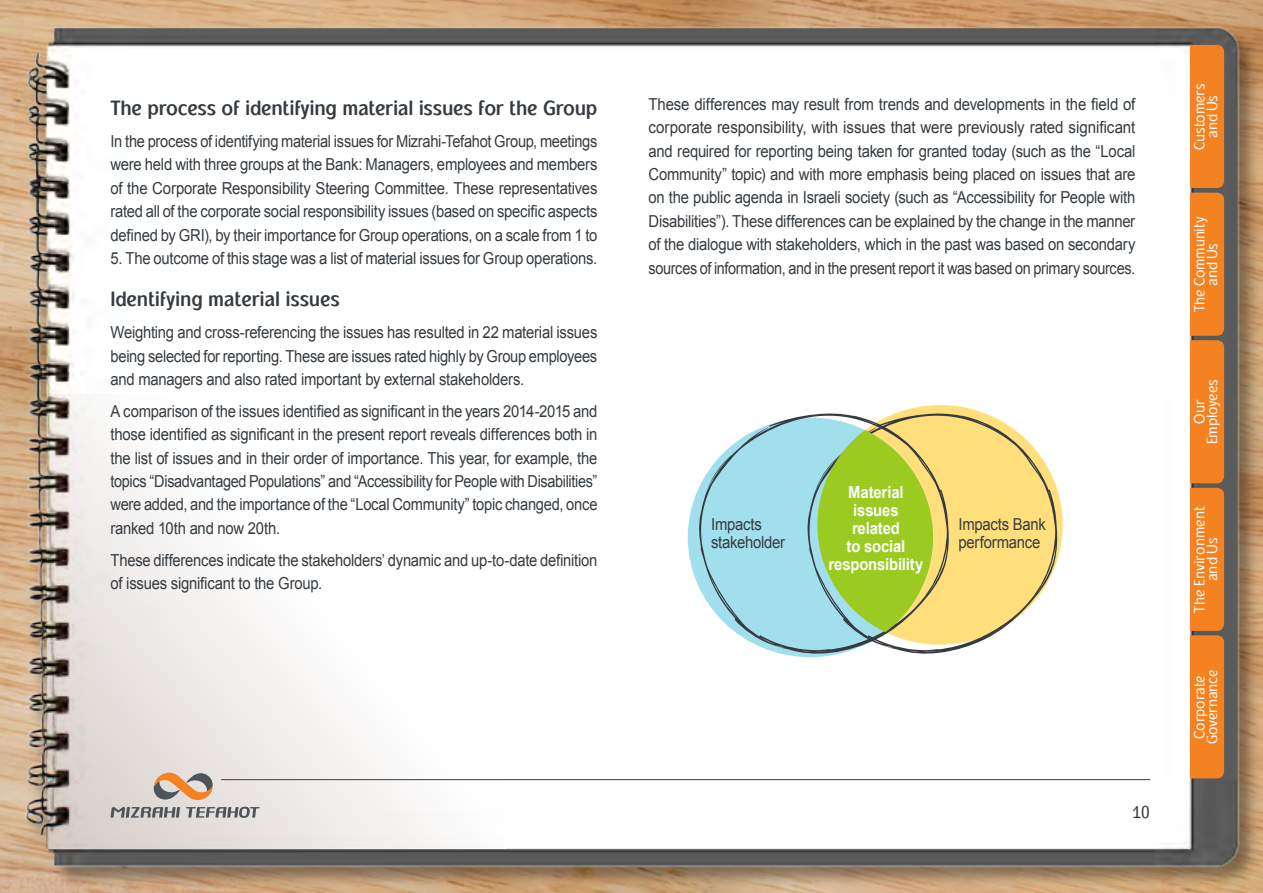
<style>
.page{position:relative;width:1263px;height:893px;background:#fff}
.page>*{position:absolute;margin:0;border:0;box-sizing:border-box;transform-origin:0 0}
.t1{font:25.5px "Fb Joker";color:#353b40;scale:.9 1}
.t2{font:700 21px "Fb Typograph Eng";letter-spacing:-.015em;color:#353b40;scale:.9 1}
.t3{font:16.5px/23.4px "Arial";letter-spacing:-.015em;color:#353b40;scale:.9 1}
.t4{font:16.5px/23.4px "Arial";letter-spacing:-.015em;color:#353b40;text-align:justify;scale:.91 1}
.t5{font:16.5px/23.4px "Arial";letter-spacing:-.015em;color:#353b40;text-align:justify;scale:.89 1}
.t6{font:700 16.5px "Arial";letter-spacing:-.01em;color:#fff;scale:.9 1}
.t7{font:15px/12.8px "Fb Typograph Eng";letter-spacing:-.01em;color:#fff;text-align:center;scale:.9 1}
.t8{font:15px/12.8px "Fb Typograph Eng";letter-spacing:.01em;color:#fff;text-align:center;scale:.9 1}
</style>
<div class="page">
<img style="left:0;top:0;width:799px;height:323px">
<img style="left:5px;top:13px;width:1258px;height:878px">
<svg style="left:47px;top:394px;width:458px;height:454px"></svg>
<svg style="left:111px;top:773px;width:149px;height:45px;background:#cabeb6"></svg>
<svg style="left:698px;top:409px;width:109px;height:245px;fill:#a2dfed"></svg>
<svg style="left:807px;top:409px;width:251px;height:245px;fill:#ffdf7c"></svg>
<svg style="left:817px;top:430px;width:116px;height:202px;background:#a6cc4a"></svg>
<svg style="left:1190px;top:45px;width:34px;height:733px;background:#f08122"></svg>
<hr style="left:221px;top:779px;width:929px;height:1px;background:#4d545a">
<p class="t2" style="left:111px;top:94px;width:542px">The process of identifying material issues for the Group</p>
<p class="t5" style="left:111px;top:130px;width:549px">In the process of identifying material issues for Mizrahi-Tefahot Group, meetings were held with three groups at the Bank: Managers, employees and members of the Corporate Responsibility Steering Committee. These representatives rated all of the corporate social responsibility issues (based on specific aspects defined by GRI), by their importance for Group operations, on a scale from 1 to</p>
<p class="t3" style="left:111px;top:247px;width:542px">5. The outcome of this stage was a list of material issues for Group operations.</p>
<p class="t2" style="left:111px;top:285px;width:256px">Identifying material issues</p>
<p class="t3" style="left:111px;top:321px;width:542px;text-align:justify">Weighting and cross-referencing the issues has resulted in 22 material issues being selected for reporting. These are issues rated highly by Group employees and managers and also rated important by external stakeholders.</p>
<p class="t3" style="left:111px;top:399px;width:543px;text-align:justify">A comparison of the issues identified as significant in the years 2014-2015 and those identified as significant in the present report reveals differences both in the list of issues and in their order of importance. This year, for example, the topics “Disadvantaged Populations” and “Accessibility for People with Disabilities” were added, and the importance of the “Local Community” topic changed, once ranked 10th and now 20th.</p>
<p class="t3" style="left:111px;top:548px;width:542px">These differences indicate the stakeholders’ dynamic and up-to-date definition of issues significant to the Group.</p>
<p class="t4" style="left:648px;top:92px;width:537px">These differences may result from trends and developments in the field of corporate responsibility, with issues that were previously rated significant and required for reporting being taken for granted today (such as the “Local Community” topic) and with more emphasis being placed on issues that are on the public agenda in Israeli society (such as “Accessibility for People with Disabilities”). These differences can be explained by the change in the manner of the dialogue with stakeholders, which in the past was based on secondary sources of information, and in the present report it was based on primary sources.</p>
<p class="t6" style="left:848px;top:481px;width:25px">Materi</p>
<p class="t6" style="left:891px;top:481px;width:15px">al</p>
<p class="t6" style="left:853px;top:499px;width:52px">issues</p>
<p class="t6" style="left:852px;top:517px;width:38px">related</p>
<p class="t6" style="left:846px;top:535px;width:67px">to social</p>
<p class="t6" style="left:829px;top:553px;width:107px">re spon sibilit y</p>
<p class="t3" style="left:711px;top:515px;width:84px;line-height:18px">Impacts stakeholder</p>
<p class="t3" style="left:958px;top:515px;width:99px;line-height:18px">Impacts Bank performance</p>
<h1 class="t1" style="left:1132px;top:797px;width:22px">10</h1>
<p class="t7" style="left:1192px;top:150px;width:75px;rotate:-90deg">Customers and Us</p>
<p class="t7" style="left:1192px;top:312px;width:107px;rotate:-90deg">The Community and Us</p>
<p class="t7" style="left:1192px;top:444px;width:74px;rotate:-90deg">Our<br>Employees</p>
<p class="t8" style="left:1192px;top:612px;width:120px;rotate:-90deg">The Environment and Us</p>
<p class="t7" style="left:1192px;top:744px;width:84px;rotate:-90deg">Corporate<br>Governance</p>
</div>
